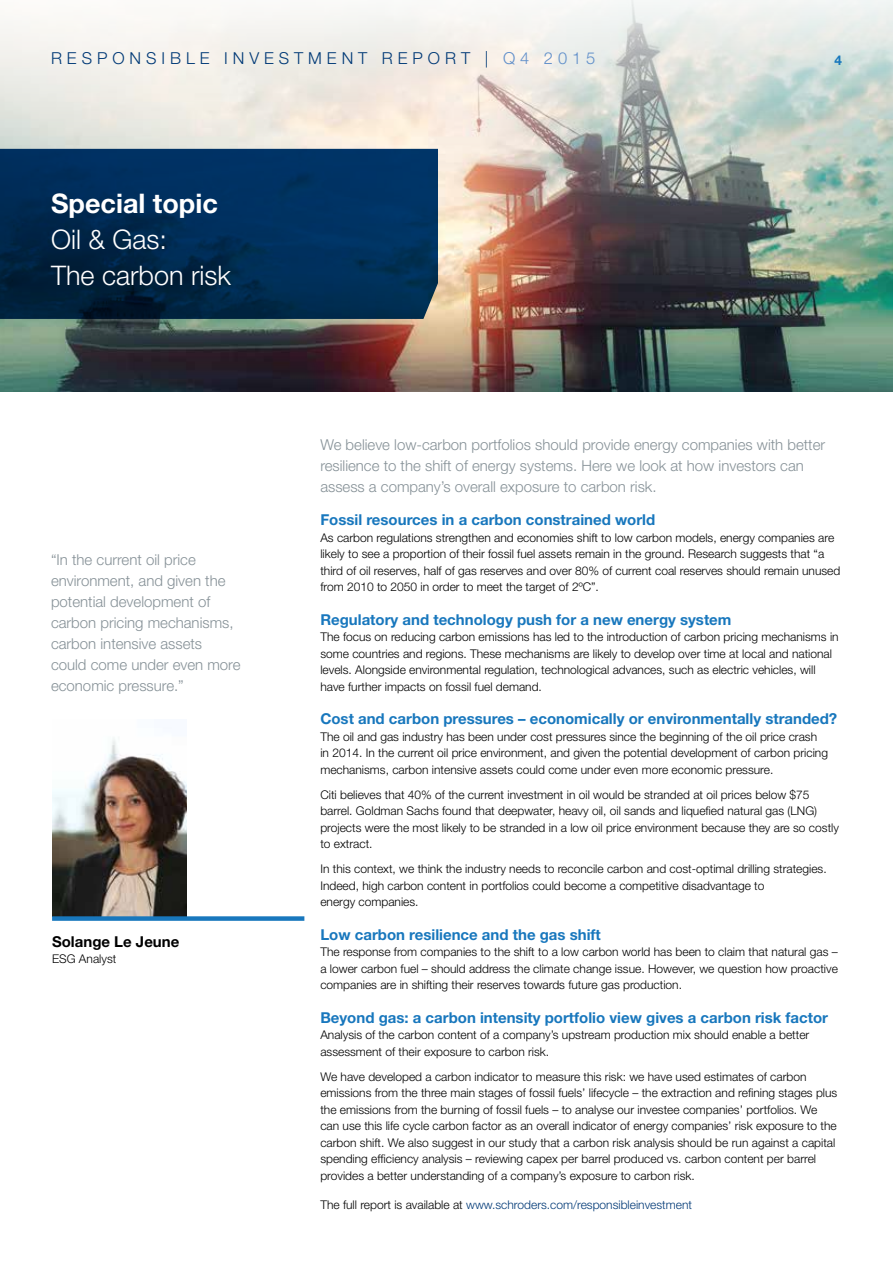
<style>
.page{position:relative;width:893px;height:1263px;background:#fff}
.page>*{position:absolute;margin:0;border:0;box-sizing:border-box;transform-origin:0 0}
.t1{font:300 27px/36px "Helvetica Neue";color:#fff}
.t2{font:700 27px "Helvetica Neue";color:#fff}
.t3{font:300 16.5px "Helvetica Neue";letter-spacing:.3em;color:#003976}
.t4{font:300 16.5px "Helvetica Neue";letter-spacing:.3em;color:#608fca}
.t5{font:300 15px/21px "Helvetica Neue";color:#869197}
.t6{font:700 15px "Helvetica Neue";color:#1877bd}
.t7{font:700 15px "Helvetica Neue";color:#000}
.t8{font:700 13.5px "Helvetica Neue";color:#1877bd}
.t9{font:300 12px/16.5px "Helvetica Neue";color:#000}
.t10{font:300 12px "Helvetica Neue";color:#003976}
.s1{color:#003976}
.s2{color:#000}
</style>
<div class="page">
<img style="left:0;top:0;width:893px;height:391px">
<svg style="left:892px;top:149px;width:1px;height:170px"></svg>
<svg style="left:0;top:149px;width:438px;height:170px;background:#002c54"></svg>
<img style="left:52px;top:738px;width:135px;height:178px">
<div style="left:52px;top:916px;width:252px;height:5px;background:#1877bd"></div>
<h2 class="t3" style="left:51px;top:48px;width:31px">R espo</h2>
<h2 class="t3" style="left:130px;top:48px;width:29px">n sib</h2>
<h2 class="t3" style="left:186px;top:48px;width:92px">le Invest</h2>
<h2 class="t3" style="left:308px;top:48px;width:105px">ment Repor</h2>
<h2 class="t4" style="left:461px;top:48px;width:136px"><span class="s1">T |</span> Q4 2015</h2>
<h1 class="t2" style="left:51px;top:186px;width:168px">Special topic</h1>
<h1 class="t1" style="left:51px;top:220px;width:182px">Oil &amp; Gas:<br>The carbon risk</h1>
<p class="t8" style="left:834px;top:52px;width:9px">4</p>
<p class="t5" style="left:51px;top:549px;width:191px">“In the current oil price environment, and given the potential development of carbon pricing mechanisms, carbon intensive assets could come under even more economic pressure.”</p>
<p class="t7" style="left:52px;top:932px;width:129px">Solange Le Jeune</p>
<p class="t9" style="left:52px;top:950px;width:66px">ESG Analyst</p>
<p class="t5" style="left:320px;top:434px;width:506px">We believe low-carbon portfolios should provide energy companies with better resilience to the shift of energy systems. Here we look at how investors can assess a company’s overall exposure to carbon risk.</p>
<p class="t6" style="left:320px;top:511px;width:336px">Fossil resources in a carbon constrained world</p>
<p class="t9" style="left:320px;top:529px;width:521px">As carbon regulations strengthen and economies shift to low carbon models, energy companies are likely to see a proportion of their fossil fuel assets remain in the ground. Research suggests that “a third of oil reserves, half of gas reserves and over 80% of current coal reserves should remain unused from 2010 to 2050 in order to meet the target of 2ºC”.</p>
<p class="t6" style="left:320px;top:610px;width:413px">Regulatory and technology push for a new energy system</p>
<p class="t9" style="left:320px;top:628px;width:520px">The focus on reducing carbon emissions has led to the introduction of carbon pricing mechanisms in some countries and regions. These mechanisms are likely to develop over time at local and national levels. Alongside environmental regulation, technological advances, such as electric vehicles, will have further impacts on fossil fuel demand.</p>
<p class="t6" style="left:320px;top:710px;width:518px">Cost and carbon pressures – economically or environmentally stranded?</p>
<p class="t9" style="left:320px;top:728px;width:509px">The oil and gas industry has been under cost pressures since the beginning of the oil price crash in 2014. In the current oil price environment, and given the potential development of carbon pricing mechanisms, carbon intensive assets could come under even more economic pressure.</p>
<p class="t9" style="left:320px;top:786px;width:520px">Citi believes that 40% of the current investment in oil would be stranded at oil prices below $75 barrel. Goldman Sachs found that deepwater, heavy oil, oil sands and liquefied natural gas (LNG) projects were the most likely to be stranded in a low oil price environment because they are so costly to extract.</p>
<p class="t9" style="left:320px;top:861px;width:508px">In this context, we think the industry needs to reconcile carbon and cost-optimal drilling strategies.<br>Indeed, high carbon content in portfolios could become a competitive disadvantage to<br>energy companies.</p>
<p class="t6" style="left:320px;top:925px;width:282px">Low carbon resilience and the gas shift</p>
<p class="t9" style="left:320px;top:944px;width:519px;text-align:justify">The response from companies to the shift to a low carbon world has been to claim that natural gas – a lower carbon fuel – should address the climate change issue. However, we question how proactive companies are in shifting their reserves towards future gas production.</p>
<p class="t6" style="left:320px;top:1008px;width:509px">Beyond gas: a carbon intensity portfolio view gives a carbon risk factor</p>
<p class="t9" style="left:320px;top:1027px;width:491px">Analysis of the carbon content of a company’s upstream production mix should enable a better assessment of their exposure to carbon risk.</p>
<p class="t9" style="left:320px;top:1068px;width:518px">We have developed a carbon indicator to measure this risk: we have used estimates of carbon emissions from the three main stages of fossil fuels’ lifecycle – the extraction and refining stages plus the emissions from the burning of fossil fuels – to analyse our investee companies’ portfolios. We can use this life cycle carbon factor as an overall indicator of energy companies’ risk exposure to the carbon shift. We also suggest in our study that a carbon risk analysis should be run against a capital spending efficiency analysis – reviewing capex per barrel produced vs. carbon content per barrel provides a better understanding of a company’s exposure to carbon risk.</p>
<p class="t10" style="left:320px;top:1197px;width:373px"><span class="s2">The full report is available at</span> www.schroders.com/responsibleinvestment</p>
</div>
